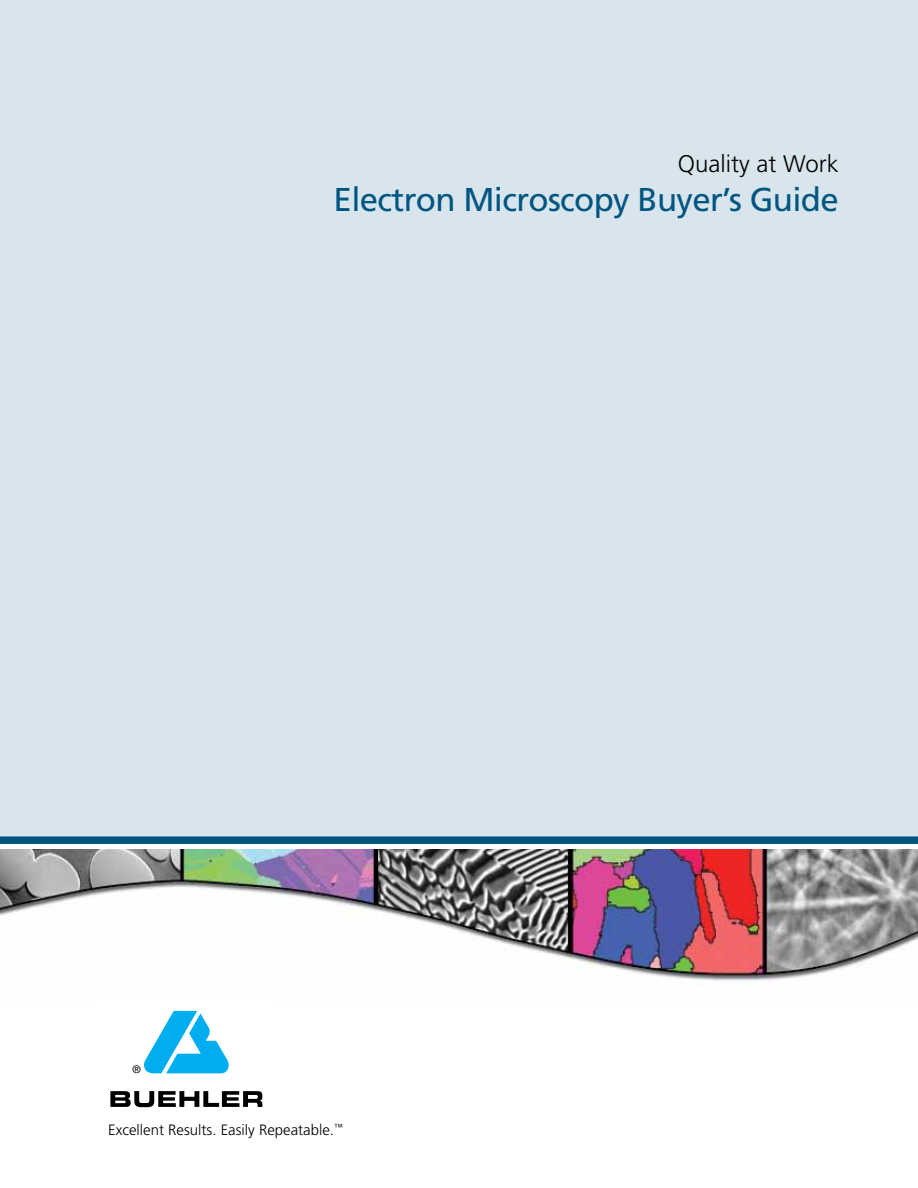
<style>
.page{position:relative;width:918px;height:1188px;background:#fff}
.page>*{position:absolute;margin:0;border:0;box-sizing:border-box;transform-origin:0 0}
.t1{font:33px "Frutiger LT Std";letter-spacing:-.02em;color:#005581}
.t2{font:300 24px "Frutiger LT Std";color:#000}
.t3{font:300 15px "Frutiger LT Std";color:#000}
.t4{font:10.5px "Helvetica";color:#000}
</style>
<div class="page">
<div style="left:0;top:0;width:918px;height:840px;background:#d9e5ec"></div>
<img style="left:0;top:849px;width:918px;height:133px">
<div style="left:0;top:836px;width:918px;height:8px;background:#005581"></div>
<svg style="left:144px;top:1011px;width:85px;height:63px"></svg>
<svg style="left:110px;top:1091px;width:152px;height:16px"></svg>
<h2 class="t2" style="left:678px;top:151px;width:162px">Quality at Work</h2>
<h1 class="t1" style="left:334px;top:181px;width:507px">Electron Microscopy Buyer’s Guide</h1>
<p class="t4" style="left:133px;top:1064px;width:9px">®</p>
<p class="t3" style="left:108px;top:1121px;width:236px">Excellent Results. Easily Repeatable.<sup>™</sup></p>
</div>
